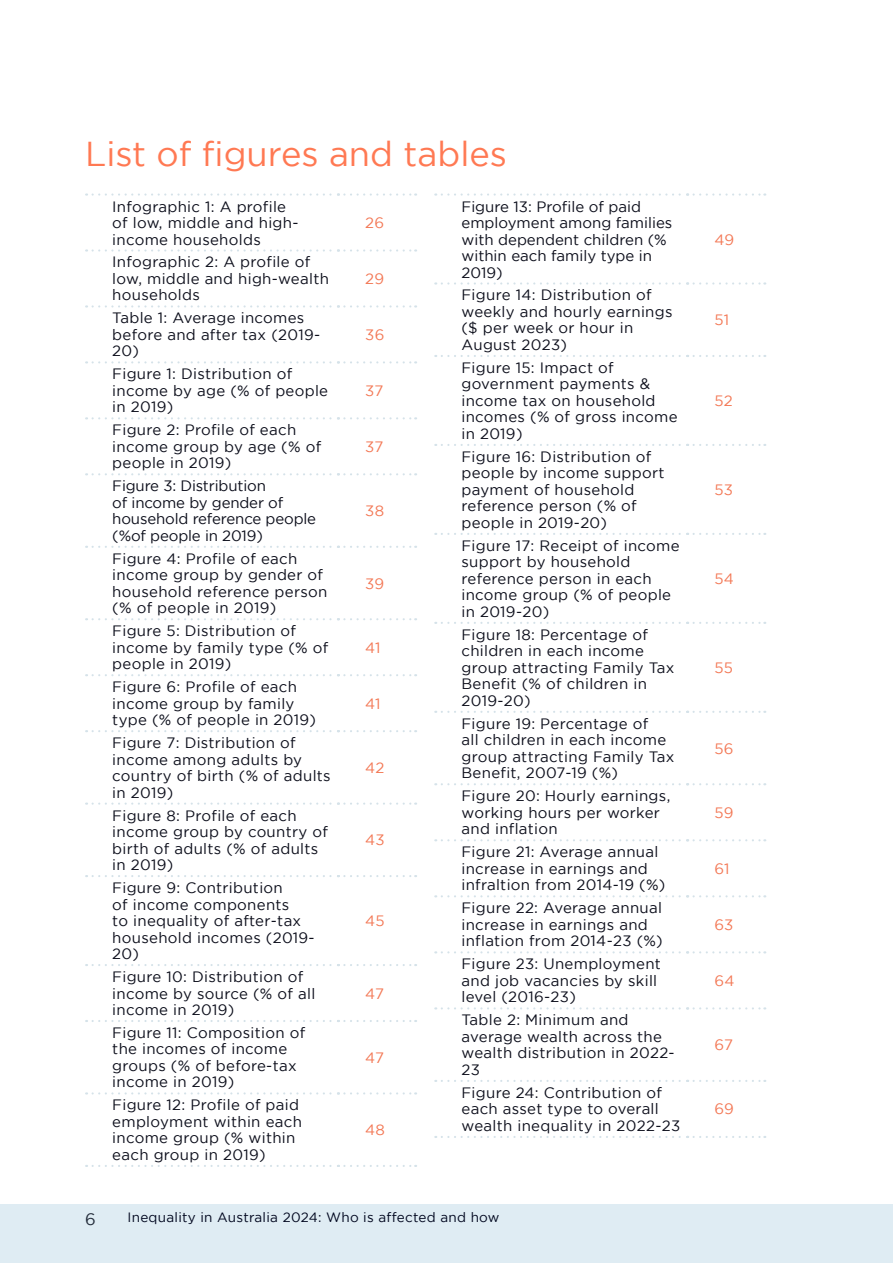
<style>
.page{position:relative;width:893px;height:1263px;background:#fff}
.page>*{position:absolute;margin:0;border:0;box-sizing:border-box;transform-origin:0 0}
.Section_Heading{font:34.5px "Gotham";color:#ff7953}
.t1{font:16.5px "Gotham";color:#232c3a}
.TOC_figure_table_headings{font:15px/16.5px "Gotham";letter-spacing:.02em;color:#0c0e1b}
.TOC_figure_table_headings-2{font:15px/16.5px "Gotham";color:#0c0e1b}
.TOC_figure_table_headings-3{font:15px/16.5px "Gotham";letter-spacing:-.01em;color:#0c0e1b}
.TOC_chapter_subheads{font:15px "Gotham";letter-spacing:.015em;color:#f37855}
.t2{font:13.5px "Gotham";letter-spacing:.02em;color:#00061e}
</style>
<div class="page">
<svg style="left:93px;top:193px;width:323px;height:3px"></svg>
<svg style="left:93px;top:249px;width:323px;height:3px"></svg>
<svg style="left:93px;top:305px;width:323px;height:2px"></svg>
<svg style="left:93px;top:361px;width:323px;height:2px"></svg>
<svg style="left:93px;top:417px;width:323px;height:2px"></svg>
<svg style="left:93px;top:473px;width:323px;height:2px"></svg>
<svg style="left:93px;top:546px;width:323px;height:2px"></svg>
<svg style="left:93px;top:618px;width:323px;height:2px"></svg>
<svg style="left:93px;top:674px;width:323px;height:2px"></svg>
<svg style="left:93px;top:730px;width:323px;height:2px"></svg>
<svg style="left:93px;top:802px;width:323px;height:3px"></svg>
<svg style="left:93px;top:875px;width:323px;height:2px"></svg>
<svg style="left:93px;top:964px;width:323px;height:2px"></svg>
<svg style="left:93px;top:1020px;width:323px;height:2px"></svg>
<svg style="left:93px;top:1092px;width:323px;height:2px"></svg>
<svg style="left:93px;top:1165px;width:323px;height:2px"></svg>
<svg style="left:442px;top:193px;width:246px;height:3px"></svg>
<svg style="left:694px;top:193px;width:71px;height:3px"></svg>
<svg style="left:442px;top:282px;width:246px;height:3px"></svg>
<svg style="left:694px;top:282px;width:71px;height:3px"></svg>
<svg style="left:442px;top:355px;width:246px;height:2px"></svg>
<svg style="left:694px;top:355px;width:71px;height:2px"></svg>
<svg style="left:442px;top:444px;width:246px;height:2px"></svg>
<svg style="left:694px;top:444px;width:71px;height:2px"></svg>
<svg style="left:442px;top:533px;width:246px;height:2px"></svg>
<svg style="left:694px;top:533px;width:71px;height:2px"></svg>
<svg style="left:442px;top:622px;width:246px;height:2px"></svg>
<svg style="left:694px;top:622px;width:71px;height:2px"></svg>
<svg style="left:442px;top:711px;width:246px;height:2px"></svg>
<svg style="left:694px;top:711px;width:71px;height:2px"></svg>
<svg style="left:442px;top:783px;width:246px;height:2px"></svg>
<svg style="left:694px;top:783px;width:71px;height:2px"></svg>
<svg style="left:442px;top:839px;width:246px;height:2px"></svg>
<svg style="left:694px;top:839px;width:71px;height:2px"></svg>
<svg style="left:442px;top:895px;width:246px;height:2px"></svg>
<svg style="left:694px;top:895px;width:71px;height:2px"></svg>
<svg style="left:442px;top:951px;width:246px;height:2px"></svg>
<svg style="left:694px;top:951px;width:71px;height:2px"></svg>
<svg style="left:442px;top:1007px;width:246px;height:2px"></svg>
<svg style="left:694px;top:1007px;width:71px;height:2px"></svg>
<svg style="left:442px;top:1080px;width:246px;height:2px"></svg>
<svg style="left:694px;top:1080px;width:71px;height:2px"></svg>
<svg style="left:442px;top:1136px;width:246px;height:2px"></svg>
<svg style="left:694px;top:1136px;width:71px;height:2px"></svg>
<div style="left:0;top:1204px;width:893px;height:59px;background:#dfecf3"></div>
<p class="Section_Heading" style="left:85px;top:134px;width:423px">List of figures and tables</p>
<p class="TOC_figure_table_headings-2" style="left:461px;top:198px;width:212px">Figure 13: Profile of paid employment among families with dependent children (% within each family type in<br>2019)</p>
<p class="TOC_figure_table_headings" style="left:112px;top:198px;width:188px">Infographic 1: A profile of low, middle and high&shy;income households</p>
<p class="TOC_chapter_subheads" style="left:365px;top:214px;width:20px">26</p>
<p class="TOC_figure_table_headings" style="left:112px;top:254px;width:218px">Infographic 2: A profile of low, middle and high-wealth households</p>
<p class="TOC_chapter_subheads" style="left:365px;top:270px;width:20px">29</p>
<p class="TOC_figure_table_headings" style="left:461px;top:287px;width:213px">Figure 14: Distribution of weekly and hourly earnings ($ per week or hour in<br>August 2023)</p>
<p class="TOC_figure_table_headings" style="left:112px;top:310px;width:209px">Table 1: Average incomes before and after tax (2019-<br>20)</p>
<p class="TOC_chapter_subheads" style="left:365px;top:326px;width:21px">36</p>
<p class="TOC_figure_table_headings" style="left:112px;top:366px;width:217px">Figure 1: Distribution of income by age (% of people in 2019)</p>
<p class="TOC_figure_table_headings" style="left:112px;top:421px;width:210px">Figure 2: Profile of each income group by age (% of people in 2019)</p>
<p class="TOC_figure_table_headings-3" style="left:112px;top:477px;width:205px">Figure 3: Distribution<br>of income by gender of household reference people (%of people in 2019)</p>
<p class="TOC_figure_table_headings" style="left:112px;top:550px;width:217px">Figure 4: Profile of each income group by gender of household reference person (% of people in 2019)</p>
<p class="TOC_figure_table_headings" style="left:112px;top:622px;width:218px">Figure 5: Distribution of income by family type (% of people in 2019)</p>
<p class="TOC_figure_table_headings" style="left:112px;top:678px;width:205px">Figure 6: Profile of each income group by family type (% of people in 2019)</p>
<p class="TOC_figure_table_headings" style="left:112px;top:734px;width:220px">Figure 7: Distribution of income among adults by country of birth (% of adults in 2019)</p>
<p class="TOC_figure_table_headings" style="left:112px;top:807px;width:217px">Figure 8: Profile of each income group by country of birth of adults (% of adults in 2019)</p>
<p class="TOC_figure_table_headings" style="left:112px;top:879px;width:204px">Figure 9: Contribution<br>of income components<br>to inequality of after-tax household incomes (2019-<br>20)</p>
<p class="TOC_figure_table_headings" style="left:112px;top:968px;width:204px">Figure 10: Distribution of income by source (% of all income in 2019)</p>
<p class="TOC_figure_table_headings" style="left:112px;top:1024px;width:194px">Figure 11: Composition of the incomes of income groups (% of before-tax income in 2019)</p>
<p class="TOC_figure_table_headings" style="left:112px;top:1096px;width:191px">Figure 12: Profile of paid employment within each income group (% within each group in 2019)</p>
<p class="TOC_chapter_subheads" style="left:365px;top:382px;width:20px">37</p>
<p class="TOC_chapter_subheads" style="left:365px;top:438px;width:20px">37</p>
<p class="TOC_chapter_subheads" style="left:365px;top:502px;width:20px">38</p>
<p class="TOC_chapter_subheads" style="left:365px;top:575px;width:21px">39</p>
<p class="TOC_chapter_subheads" style="left:365px;top:639px;width:17px">41</p>
<p class="TOC_chapter_subheads" style="left:365px;top:695px;width:17px">41</p>
<p class="TOC_chapter_subheads" style="left:365px;top:759px;width:21px">42</p>
<p class="TOC_chapter_subheads" style="left:365px;top:832px;width:21px">43</p>
<p class="TOC_chapter_subheads" style="left:365px;top:912px;width:21px">45</p>
<p class="TOC_chapter_subheads" style="left:365px;top:985px;width:20px">47</p>
<p class="TOC_chapter_subheads" style="left:365px;top:1049px;width:20px">47</p>
<p class="TOC_chapter_subheads" style="left:365px;top:1121px;width:21px">48</p>
<p class="TOC_figure_table_headings" style="left:461px;top:359px;width:218px">Figure 15: Impact of government payments &amp; income tax on household incomes (% of gross income in 2019)</p>
<p class="TOC_figure_table_headings" style="left:461px;top:448px;width:204px">Figure 16: Distribution of people by income support payment of household reference person (% of people in 2019-20)</p>
<p class="TOC_figure_table_headings" style="left:461px;top:537px;width:220px">Figure 17: Receipt of income support by household reference person in each income group (% of people in 2019-20)</p>
<p class="TOC_figure_table_headings" style="left:461px;top:626px;width:215px">Figure 18: Percentage of children in each income group attracting Family Tax<br>Benefit (% of children in<br>2019-20)</p>
<p class="TOC_figure_table_headings" style="left:461px;top:715px;width:215px">Figure 19: Percentage of<br>all children in each income group attracting Family Tax<br>Benefit, 2007-19 (%)</p>
<p class="TOC_figure_table_headings" style="left:461px;top:787px;width:210px">Figure 20: Hourly earnings, working hours per worker and inflation</p>
<p class="TOC_figure_table_headings" style="left:461px;top:843px;width:205px">Figure 21: Average annual increase in earnings and infraltion from 2014-19 (%)</p>
<p class="TOC_figure_table_headings" style="left:461px;top:899px;width:203px">Figure 22: Average annual increase in earnings and inflation from 2014-23 (%)</p>
<p class="TOC_figure_table_headings" style="left:461px;top:955px;width:201px">Figure 23: Unemployment and job vacancies by skill level (2016-23)</p>
<p class="TOC_figure_table_headings" style="left:461px;top:1011px;width:215px">Table 2: Minimum and average wealth across the wealth distribution in 2022-<br>23</p>
<p class="TOC_figure_table_headings" style="left:461px;top:1084px;width:220px">Figure 24: Contribution of each asset type to overall wealth inequality in 2022-23</p>
<p class="t1" style="left:85px;top:1209px;width:12px">6</p>
<p class="t2" style="left:128px;top:1210px;width:373px">Inequality in Australia 2024: Who is affected and how</p>
<p class="TOC_chapter_subheads" style="left:714px;top:231px;width:21px">49</p>
<p class="TOC_chapter_subheads" style="left:714px;top:312px;width:16px">51</p>
<p class="TOC_chapter_subheads" style="left:714px;top:392px;width:20px">52</p>
<p class="TOC_chapter_subheads" style="left:714px;top:481px;width:20px">53</p>
<p class="TOC_chapter_subheads" style="left:714px;top:570px;width:21px">54</p>
<p class="TOC_chapter_subheads" style="left:714px;top:659px;width:20px">55</p>
<p class="TOC_chapter_subheads" style="left:714px;top:740px;width:21px">56</p>
<p class="TOC_chapter_subheads" style="left:714px;top:804px;width:21px">59</p>
<p class="TOC_chapter_subheads" style="left:714px;top:860px;width:17px">61</p>
<p class="TOC_chapter_subheads" style="left:714px;top:916px;width:21px">63</p>
<p class="TOC_chapter_subheads" style="left:714px;top:972px;width:22px">64</p>
<p class="TOC_chapter_subheads" style="left:714px;top:1036px;width:20px">67</p>
<p class="TOC_chapter_subheads" style="left:714px;top:1101px;width:21px">69</p>
</div>
